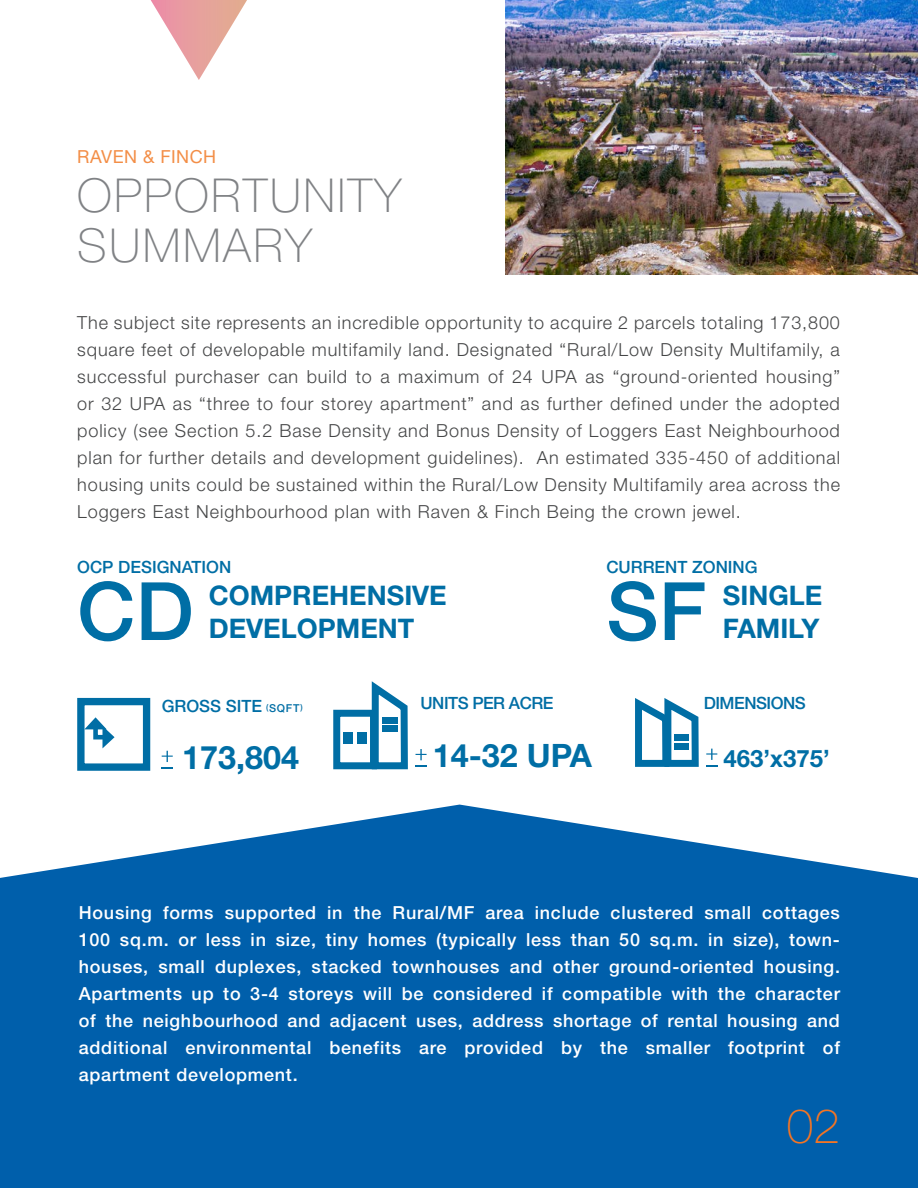
<style>
.page{position:relative;width:918px;height:1188px;background:#fff}
.page>*{position:absolute;margin:0;border:0;box-sizing:border-box;transform-origin:0 0}
.t1{font:500 80.7px "Helvetica Neue LT Std";color:#006ea5}
.t2{font:100 47.7px "Helvetica Neue LT Std";color:#f57523}
.Headline{font:100 46.8px "Helvetica Neue LT Std";letter-spacing:.05em;color:#808285}
.t3{font:700 32.25px "Helvetica Neue LT Std";color:#006ea5}
.t4{font:700 27px/33px "Helvetica Neue LT Std";color:#006ea5}
.t5{font:700 24px "Helvetica Neue LT Std";color:#006ea5}
.t6{font:300 18px/27px "Helvetica Neue LT Std";letter-spacing:.05em;color:#454647;text-align:justify}
.text_footer{font:500 18px/27px "Helvetica Neue LT Std";letter-spacing:.04em;color:#fff;text-align:justify}
.Subhead{font:18px "Helvetica Neue LT Std";letter-spacing:.025em;color:#f38e47}
.t7{font:500 16.95px "Helvetica Neue LT Std";color:#006ea5}
.t8{font:500 16.95px "Helvetica Neue LT Std";letter-spacing:-.03em;color:#006ea5}
.t9{font:500 10.95px "Helvetica Neue LT Std";color:#006ea5}
.s1{font-size:8.25px}
</style>
<div class="page">
<img style="left:505px;top:0;width:413px;height:274px">
<svg style="left:0;top:805px;width:918px;height:383px;background:#186eb2"></svg>
<div style="left:77px;top:698px;width:73px;height:73px;border:7px solid #006ea5"></div>
<svg style="left:84px;top:717px;width:31px;height:31px"></svg>
<svg style="left:162px;top:751px;width:11px;height:11px"></svg>
<svg style="left:635px;top:698px;width:83px;height:69px"></svg>
<div style="left:674px;top:735px;width:15px;height:6px;background:#006ea5"></div>
<div style="left:674px;top:744px;width:14px;height:6px;background:#006ea5"></div>
<div style="left:333px;top:710px;width:44px;height:59px;border:7px solid #006ea5"></div>
<div style="left:343px;top:732px;width:9px;height:12px;background:#006ea5"></div>
<div style="left:357px;top:732px;width:10px;height:12px;background:#006ea5"></div>
<svg style="left:368px;top:681px;width:59px;height:89px"></svg>
<svg style="left:150px;top:0;width:97px;height:80px"></svg>
<p class="Subhead" style="left:77px;top:146px;width:140px">RAVEN &amp; FINCH</p>
<p class="Headline" style="left:77px;top:169px;width:326px">OPPORTUNITY</p>
<p class="Headline" style="left:77px;top:218px;width:236px">SUMMARY</p>
<p class="t6" style="left:77px;top:308px;width:764px">The subject site represents an incredible opportunity to acquire 2 parcels totaling 173,800 square feet of developable multifamily land. Designated “Rural/Low Density Multifamily, a successful purchaser can build to a maximum of 24 UPA as “ground-oriented housing” or 32 UPA as “three to four storey apartment” and as further defined under the adopted policy (see Section 5.2 Base Density and Bonus Density of Loggers East Neighbourhood plan for further details and development guidelines). An estimated 335-450 of additional housing units could be sustained within the Rural/Low Density Multifamily area across the Loggers East Neighbourhood plan with Raven &amp; Finch Being the crown jewel.</p>
<p class="t7" style="left:77px;top:556px;width:156px">OCP DESIGNATION</p>
<p class="t7" style="left:606px;top:556px;width:153px">CURRENT ZONING</p>
<p class="t1" style="left:77px;top:563px;width:118px">CD</p>
<p class="t4" style="left:209px;top:578px;width:240px">COMPREHENSIVE<br>DEVELOPMENT</p>
<p class="t1" style="left:606px;top:563px;width:102px">SF</p>
<p class="t4" style="left:723px;top:578px;width:101px">SINGLE<br>FAMILY</p>
<p class="t7" style="left:162px;top:696px;width:102px">GROSS SITE</p>
<p class="t9" style="left:266px;top:701px;width:38px"><span class="s1">(</span>SQFT<span class="s1">)</span></p>
<p class="t3" style="left:182px;top:737px;width:118px">173,804</p>
<p class="t8" style="left:421px;top:693px;width:134px">UNITS PER ACRE</p>
<p class="t3" style="left:433px;top:736px;width:161px">14-32 UPA</p>
<p class="t8" style="left:704px;top:692px;width:103px">DIMENSIONS</p>
<p class="t5" style="left:724px;top:743px;width:108px">463’x375’</p>
<p class="text_footer" style="left:79px;top:899px;width:763px">Housing forms supported in the Rural/MF area include clustered small cottages 100 sq.m. or less in size, tiny homes (typically less than 50 sq.m. in size), town&shy;houses, small duplexes, stacked townhouses and other ground-oriented housing.<br>Apartments up to 3-4 storeys will be considered if compatible with the character of the neighbourhood and adjacent uses, address shortage of rental housing and additional environmental benefits are provided by the smaller footprint of apartment development.</p>
<p class="t2" style="left:787px;top:1099px;width:55px">02</p>
</div>
